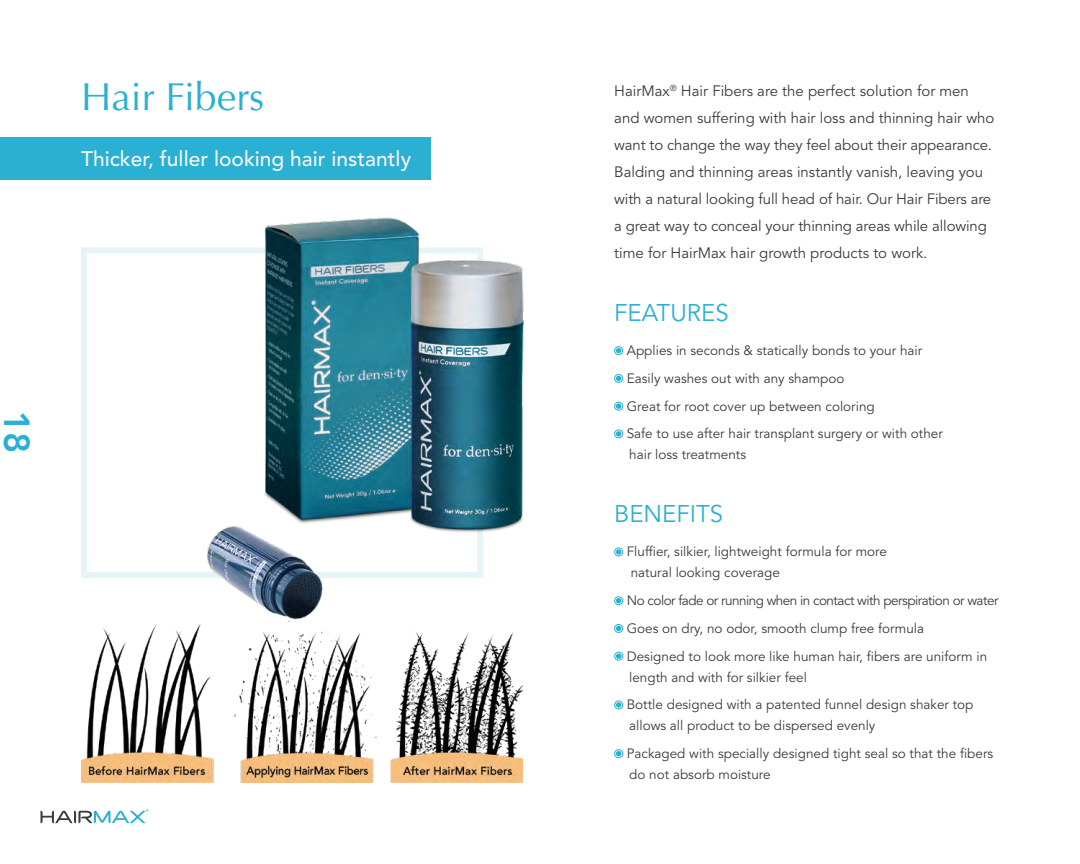
<style>
.page{position:relative;width:1080px;height:864px;background:#fff}
.page>*{position:absolute;margin:0;border:0;box-sizing:border-box;transform-origin:0 0}
.t1{font:39px "Optima LT Std";color:#2ab0d3}
.t2{font:800 36px "Avenir";color:#2ab0d3}
.t3{font:24px "Avenir";color:#2ab0d3}
.t4{font:500 21px "Avenir";color:#f4f4f5}
.t5{font:15px/27px "Avenir";color:#383b44}
.t6{font:13.5px/27.8px "Avenir";color:#383b44}
</style>
<div class="page">
<svg style="left:41px;top:809px;width:107px;height:15px"></svg>
<div style="left:614px;top:346px;width:9px;height:9px;border:1px solid #2ab0d3;border-radius:50%"></div>
<svg style="left:616px;top:348px;width:5px;height:5px"></svg>
<div style="left:614px;top:374px;width:9px;height:9px;border:1px solid #2ab0d3;border-radius:50%"></div>
<svg style="left:616px;top:376px;width:5px;height:5px"></svg>
<div style="left:614px;top:402px;width:9px;height:9px;border:1px solid #2ab0d3;border-radius:50%"></div>
<svg style="left:616px;top:403px;width:5px;height:6px"></svg>
<div style="left:614px;top:430px;width:9px;height:8px;border:1px solid #2ab0d3;border-radius:50%"></div>
<svg style="left:616px;top:431px;width:5px;height:6px"></svg>
<div style="left:614px;top:548px;width:9px;height:8px;border:1px solid #2ab0d3;border-radius:50%"></div>
<svg style="left:616px;top:549px;width:5px;height:6px"></svg>
<div style="left:614px;top:596px;width:9px;height:9px;border:1px solid #2ab0d3;border-radius:50%"></div>
<svg style="left:616px;top:598px;width:5px;height:5px"></svg>
<div style="left:614px;top:624px;width:9px;height:9px;border:1px solid #2ab0d3;border-radius:50%"></div>
<svg style="left:616px;top:626px;width:5px;height:5px"></svg>
<div style="left:614px;top:652px;width:9px;height:9px;border:1px solid #2ab0d3;border-radius:50%"></div>
<svg style="left:616px;top:653px;width:5px;height:6px"></svg>
<div style="left:614px;top:701px;width:9px;height:8px;border:1px solid #2ab0d3;border-radius:50%"></div>
<svg style="left:616px;top:702px;width:5px;height:6px"></svg>
<div style="left:614px;top:749px;width:9px;height:9px;border:1px solid #2ab0d3;border-radius:50%"></div>
<svg style="left:616px;top:751px;width:5px;height:5px"></svg>
<div style="left:0;top:138px;width:431px;height:42px;background:#2ab0d3"></div>
<div style="left:81px;top:248px;width:402px;height:330px;border:6px solid #e6f4f8"></div>
<img style="left:193px;top:217px;width:331px;height:309px">
<img style="left:81px;top:526px;width:441px;height:257px">
<h1 class="t1" style="left:81px;top:74px;width:185px">Hair Fibers</h1>
<h3 class="t4" style="left:81px;top:140px;width:332px">Thicker, fuller looking hair instantly</h3>
<h2 class="t2" style="left:50px;top:411px;width:44px;rotate:90deg">18</h2>
<p class="t5" style="left:614px;top:78px;width:382px">HairMax<sup>®</sup> Hair Fibers are the perfect solution for men and women suffering with hair loss and thinning hair who want to change the way they feel about their appearance.<br>Balding and thinning areas instantly vanish, leaving you with a natural looking full head of hair. Our Hair Fibers are a great way to conceal your thinning areas while allowing time for HairMax hair growth products to work.</p>
<h3 class="t3" style="left:614px;top:298px;width:116px">FEATURES</h3>
<p class="t6" style="left:627px;top:337px;width:318px">Applies in seconds &amp; statically bonds to your hair Easily washes out with any shampoo<br>Great for root cover up between coloring<br>Safe to use after hair transplant surgery or with other</p>
<p class="t6" style="left:629px;top:441px;width:118px">hair loss treatments</p>
<h3 class="t3" style="left:614px;top:499px;width:111px">BENEFITS</h3>
<p class="t6" style="left:627px;top:541px;width:262px;line-height:21px">Fluffier, silkier, lightweight formula for more natural looking coverage</p>
<p class="t6" style="left:627px;top:587px;width:373px">No color fade or running when in contact with perspiration or water<br>Goes on dry, no odor, smooth clump free formula<br>Designed to look more like human hair, fibers are uniform in</p>
<p class="t6" style="left:627px;top:663px;width:348px">length and with for silkier feel<br>Bottle designed with a patented funnel design shaker top</p>
<p class="t6" style="left:627px;top:712px;width:368px">allows all product to be dispersed evenly<br>Packaged with specially designed tight seal so that the fibers</p>
<p class="t6" style="left:629px;top:761px;width:143px">do not absorb moisture</p>
</div>
